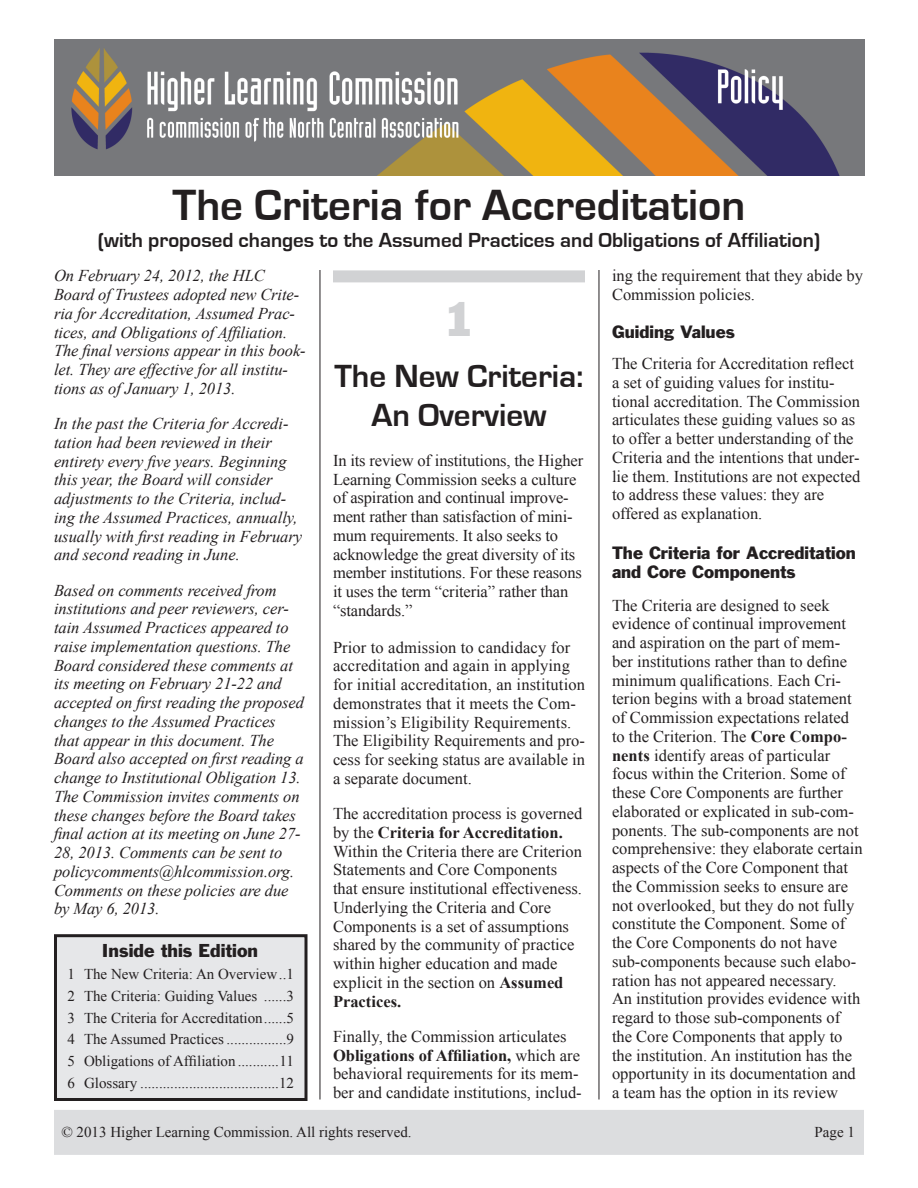
<style>
.page{position:relative;width:918px;height:1188px;background:#fff}
.page>*{position:absolute;margin:0;border:0;box-sizing:border-box;transform-origin:0 0}
.t1{font:700 45px "Eurostile";color:#231f20}
.Section_heads{font:45px "Franklin Gothic";color:#d1d2d4}
.t2{font:700 33px "Eurostile";color:#231f20}
.t3{font:700 21px "Eurostile";color:#231f20}
.Min_Levels_4{font:17.25px "Franklin Gothic";color:#231f20}
.Intro_text{font:16.5px/18.8px "Times New Roman";color:#231f20}
.Intro_text-2{font:italic 16.5px/18.8px "Times New Roman";letter-spacing:-.005em;color:#231f20}
.t4{font:16.5px "Franklin Gothic";color:#231f20}
.Min_Levels_4-2{font:15px "Times New Roman";color:#231f20}
.s1{font-weight:700}
</style>
<div class="page">
<div style="left:54px;top:1110px;width:810px;height:45px;background:#dcdddf"></div>
<div style="left:56px;top:936px;width:250px;height:164px;background:#e6e7e9"></div>
<div style="left:54px;top:934px;width:254px;height:167px;border:3px solid #231f20"></div>
<div style="left:333px;top:270px;width:252px;height:12px;background:#d1d2d4"></div>
<hr style="left:320px;top:270px;width:1px;height:830px;background:#231f20">
<hr style="left:599px;top:270px;width:1px;height:830px;background:#231f20">
<img style="left:54px;top:40px;width:811px;height:135px">
<p class="t1" style="left:173px;top:181px;width:574px">The Criteria for Accreditation</p>
<p class="t3" style="left:98px;top:229px;width:724px">(with proposed changes to the Assumed Practices and Obligations of Affiliation)</p>
<p class="Intro_text-2" style="left:54px;top:266px;width:253px">On February 24, 2012, the HLC Board of Trustees adopted new Crite&shy;ria for Accreditation, Assumed Prac&shy;tices, and Obligations of Affiliation.<br>The final versions appear in this book&shy;let. They are effective for all institu&shy;tions as of January 1, 2013.</p>
<p class="Intro_text-2" style="left:54px;top:414px;width:250px">In the past the Criteria for Accredi&shy;tation had been reviewed in their entirety every five years. Beginning this year, the Board will consider adjustments to the Criteria, includ&shy;ing the Assumed Practices, annually, usually with first reading in February and second reading in June.</p>
<p class="Intro_text-2" style="left:54px;top:580px;width:252px">Based on comments received from institutions and peer reviewers, cer&shy;tain Assumed Practices appeared to raise implementation questions. The Board considered these comments at its meeting on February 21-22 and accepted on first reading the proposed changes to the Assumed Practices that appear in this document. The Board also accepted on first reading a change to Institutional Obligation 13.<br>The Commission invites comments on these changes before the Board takes final action at its meeting on June 27- 28, 2013. Comments can be sent to policycomments@hlcommission.org.<br>Comments on these policies are due by May 6, 2013.</p>
<p class="Min_Levels_4" style="left:102px;top:940px;width:158px">Inside this Edition</p>
<p class="Min_Levels_4-2" style="left:68px;top:964px;width:228px">1 The New Criteria: An Overview..1</p>
<p class="Min_Levels_4-2" style="left:68px;top:986px;width:228px">2 The Criteria: Guiding Values ......3</p>
<p class="Min_Levels_4-2" style="left:68px;top:1007px;width:228px">3 The Criteria for Accreditation......5</p>
<p class="Min_Levels_4-2" style="left:68px;top:1029px;width:228px">4 The Assumed Practices ................9</p>
<p class="Min_Levels_4-2" style="left:68px;top:1051px;width:228px">5 Obligations of Affiliation ...........11</p>
<p class="Min_Levels_4-2" style="left:68px;top:1073px;width:228px">6 Glossary .....................................12</p>
<p class="Section_heads" style="left:443px;top:291px;width:34px">1</p>
<p class="t2" style="left:335px;top:358px;width:250px">The New Criteria:</p>
<p class="t2" style="left:371px;top:397px;width:177px">An Overview</p>
<p class="Intro_text" style="left:333px;top:451px;width:252px">In its review of institutions, the Higher Learning Commission seeks a culture of aspiration and continual improve&shy;ment rather than satisfaction of mini&shy;mum requirements. It also seeks to acknowledge the great diversity of its member institutions. For these reasons it uses the term “criteria” rather than “standards.”</p>
<p class="Intro_text" style="left:333px;top:637px;width:254px">Prior to admission to candidacy for accreditation and again in applying for initial accreditation, an institution demonstrates that it meets the Com&shy;mission’s Eligibility Requirements.<br>The Eligibility Requirements and pro&shy;cess for seeking status are available in a separate document.</p>
<p class="Intro_text" style="left:333px;top:804px;width:251px">The accreditation process is governed by the <span class="s1">Criteria for Accreditation.<br></span>Within the Criteria there are Criterion Statements and Core Components that ensure institutional effectiveness.<br>Underlying the Criteria and Core Components is a set of assumptions shared by the community of practice within higher education and made explicit in the section on <span class="s1">Assumed Practices.</span></p>
<p class="Intro_text" style="left:333px;top:1027px;width:250px">Finally, the Commission articulates <span class="s1">Obligations of Affiliation,</span> which are behavioral requirements for its mem&shy;ber and candidate institutions, includ-</p>
<p class="Intro_text" style="left:612px;top:266px;width:253px">ing the requirement that they abide by<br>Commission policies.</p>
<p class="t4" style="left:612px;top:322px;width:124px">Guiding Values</p>
<p class="Intro_text" style="left:612px;top:354px;width:250px">The Criteria for Accreditation reflect a set of guiding values for institu&shy;tional accreditation. The Commission articulates these guiding values so as to offer a better understanding of the Criteria and the intentions that under&shy;lie them. Institutions are not expected to address these values: they are offered as explanation.</p>
<p class="t4" style="left:612px;top:542px;width:245px">The Criteria for Accreditation</p>
<p class="t4" style="left:612px;top:562px;width:185px">and Core Components</p>
<p class="Intro_text" style="left:612px;top:596px;width:252px">The Criteria are designed to seek evidence of continual improvement and aspiration on the part of mem&shy;ber institutions rather than to define minimum qualifications. Each Cri&shy;terion begins with a broad statement of Commission expectations related to the Criterion. The <span class="s1">Core Compo&shy;nents</span> identify areas of particular focus within the Criterion. Some of these Core Components are further elaborated or explicated in sub-com&shy;ponents. The sub-components are not comprehensive: they elaborate certain aspects of the Core Component that the Commission seeks to ensure are not overlooked, but they do not fully constitute the Component. Some of the Core Components do not have sub-components because such elabo&shy;ration has not appeared necessary.<br>An institution provides evidence with regard to those sub-components of the Core Components that apply to the institution. An institution has the opportunity in its documentation and a team has the option in its review</p>
<p class="Min_Levels_4-2" style="left:62px;top:1122px;width:352px">© 2013 Higher Learning Commission. All rights reserved.</p>
<p class="Min_Levels_4-2" style="left:815px;top:1122px;width:42px">Page 1</p>
</div>
